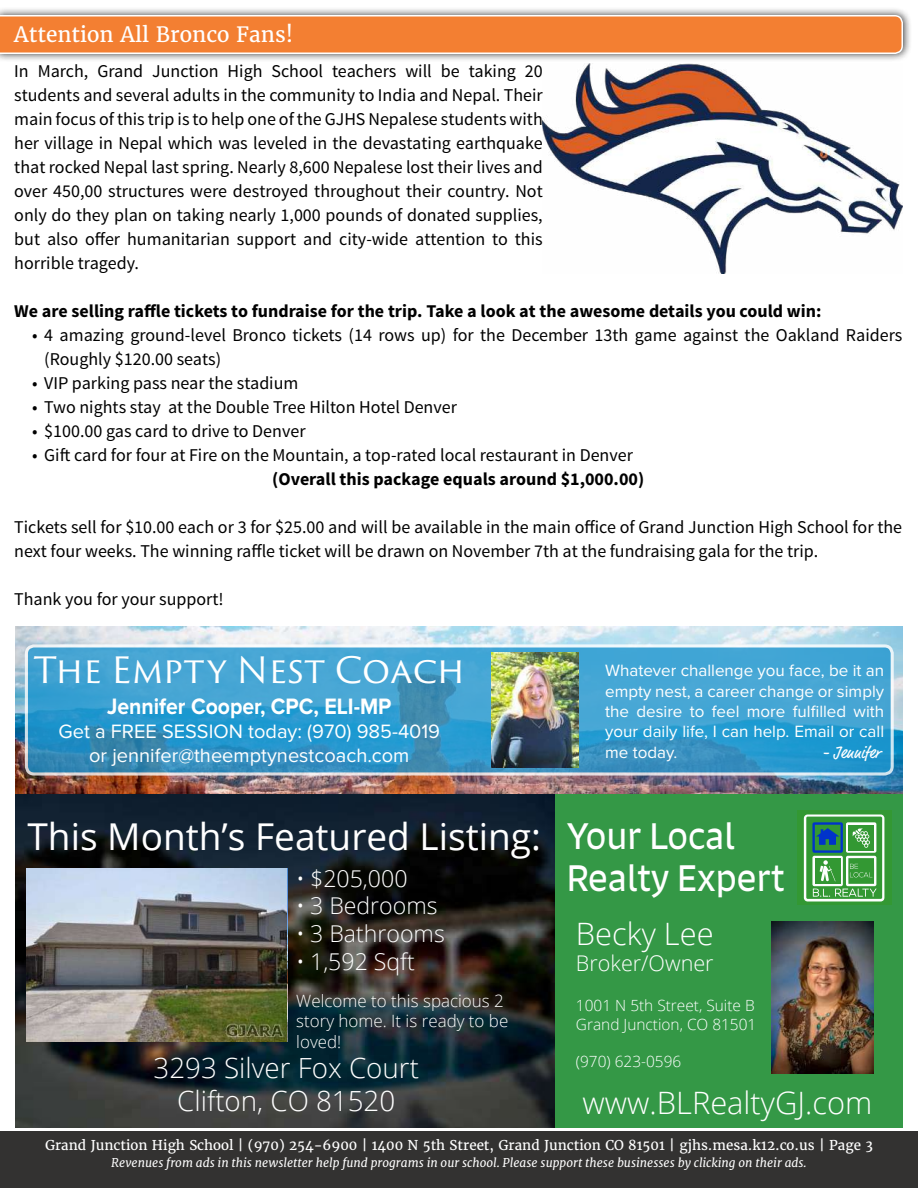
<style>
.page{position:relative;width:918px;height:1188px;background:#fff}
.page>*{position:absolute;margin:0;border:0;box-sizing:border-box;transform-origin:0 0}
.t1{font:37.05px "Open Sans";color:#fff}
.t2{font:35.4px/41.7px "Signo";color:#fff}
.t3{font:35.4px "Trajan Sans Pro";color:#fff}
.t4{font:300 30.9px "Open Sans";color:#fff}
.t5{font:300 27.75px/33.3px "Open Sans";color:#fff;text-align:center}
.t6{font:300 23.1px "Open Sans";color:#fff}
.t7{font:700 23.1px "Proxima Nova";color:#fff;scale:.92 1}
.t8{font:300 21.6px "Open Sans";color:#fff}
.t9{font:21px "Merriweather";color:#fff}
.t10{font:20.1px/24px "Proxima Nova";color:#fff;text-align:center}
.t11{font:18px/24px "Source Sans Pro";color:#000}
.t12{font:700 18px "Source Sans Pro";color:#000}
.t13{font:16.95px/20.4px "Proxima Nova";color:#fff;text-align:justify}
.t14{font:300 16.95px/20.4px "Open Sans";color:#fff}
.t15{font:16.95px "Market OT";color:#fff}
.t16{font:300 15.45px/18.5px "Open Sans";color:#fff}
.t17{font:13.5px "Merriweather";color:#fff}
.t18{font:italic 12px "Merriweather";color:#fff}
</style>
<div class="page">
<div style="left:0;top:1131px;width:918px;height:57px;background:#333231"></div>
<div style="left:0;top:7px;width:913px;height:55px;background:#000;opacity:.75"></div>
<svg style="left:0;top:14px;width:904px;height:41px"></svg>
<img style="left:543px;top:64px;width:360px;height:209px">
<img style="left:15px;top:795px;width:540px;height:333px">
<div style="left:555px;top:795px;width:348px;height:333px;background:#349846"></div>
<div style="left:797px;top:810px;width:94px;height:95px;background:#339833"></div>
<svg style="left:804px;top:814px;width:80px;height:88px"></svg>
<img style="left:772px;top:921px;width:101px;height:153px">
<img style="left:26px;top:868px;width:261px;height:174px">
<img style="left:15px;top:627px;width:888px;height:166px">
<svg style="left:26px;top:646px;width:866px;height:128px"></svg>
<div style="left:25px;top:644px;width:869px;height:132px;border:3px solid #fff;border-radius:8px"></div>
<img style="left:492px;top:652px;width:87px;height:116px">
<p class="t9" style="left:14px;top:22px;width:281px">Attention All Bronco Fans!</p>
<p class="t11" style="left:14px;top:60px;width:530px;text-align:justify">In March, Grand Junction High School teachers will be taking 20 students and several adults in the community to India and Nepal. Their main focus of this trip is to help one of the GJHS Nepalese students with her village in Nepal which was leveled in the devastating earthquake that rocked Nepal last spring. Nearly 8,600 Nepalese lost their lives and over 450,00 structures were destroyed throughout their country. Not only do they plan on taking nearly 1,000 pounds of donated supplies, but also offer humanitarian support and city-wide attention to this horrible tragedy.</p>
<p class="t12" style="left:14px;top:300px;width:809px">We are selling raffle tickets to fundraise for the trip. Take a look at the awesome details you could win:</p>
<p class="t11" style="left:44px;top:324px;width:860px;text-indent:-12px">• 4 amazing ground-level Bronco tickets (14 rows up) for the December 13th game against the Oakland Raiders (Roughly $120.00 seats)</p>
<p class="t11" style="left:32px;top:372px;width:268px">• VIP parking pass near the stadium</p>
<p class="t11" style="left:32px;top:396px;width:426px">• Two nights stay at the Double Tree Hilton Hotel Denver</p>
<p class="t11" style="left:32px;top:420px;width:275px">• $100.00 gas card to drive to Denver</p>
<p class="t11" style="left:32px;top:444px;width:602px">• Gift card for four at Fire on the Mountain, a top-rated local restaurant in Denver</p>
<p class="t12" style="left:272px;top:468px;width:374px">(Overall this package equals around $1,000.00)</p>
<p class="t11" style="left:14px;top:516px;width:889px">Tickets sell for $10.00 each or 3 for $25.00 and will be available in the main office of Grand Junction High School for the next four weeks. The winning raffle ticket will be drawn on November 7th at the fundraising gala for the trip.</p>
<p class="t11" style="left:14px;top:588px;width:211px">Thank you for your support!</p>
<h2 class="t3" style="left:34px;top:645px;width:433px">The Empty Nest Coach</h2>
<p class="t7" style="left:107px;top:693px;width:311px">Jennifer Cooper, CPC, ELI-MP</p>
<p class="t10" style="left:58px;top:719px;width:383px">Get a FREE SESSION today: (970) 985-4019 or jennifer@theemptynestcoach.com</p>
<h1 class="t1" style="left:27px;top:811px;width:515px">This Month’s Featured Listing:</h1>
<p class="t6" style="left:296px;top:862px;width:113px">• $205,000</p>
<p class="t6" style="left:296px;top:890px;width:143px">• 3 Bedrooms</p>
<p class="t6" style="left:296px;top:918px;width:150px">• 3 Bathrooms</p>
<p class="t6" style="left:296px;top:946px;width:120px">• 1,592 Sqft</p>
<p class="t14" style="left:296px;top:990px;width:214px">Welcome to this spacious 2 story home. It is ready to be loved!</p>
<h3 class="t5" style="left:154px;top:1050px;width:267px">3293 Silver Fox Court<br>Clifton, CO 81520</h3>
<p class="t13" style="left:605px;top:661px;width:281px">Whatever challenge you face, be it an empty nest, a career change or simply the desire to feel more fulfilled with your daily life, I can help. Email or call me today.</p>
<p class="t15" style="left:822px;top:742px;width:60px">- Jennifer</p>
<h2 class="t2" style="left:567px;top:815px;width:219px">Your Local<br>Realty Expert</h2>
<h3 class="t4" style="left:576px;top:912px;width:139px">Becky Lee</h3>
<p class="t8" style="left:576px;top:948px;width:139px">Broker/Owner</p>
<p class="t16" style="left:576px;top:996px;width:182px">1001 N 5th Street, Suite B<br>Grand Junction, CO 81501</p>
<p class="t16" style="left:576px;top:1052px;width:107px">(970) 623-0596</p>
<h3 class="t4" style="left:583px;top:1081px;width:291px">www.BLRealtyGJ.com</h3>
<p class="t17" style="left:45px;top:1137px;width:829px">Grand Junction High School | (970) 254-6900 | 1400 N 5th Street, Grand Junction CO 81501 | gjhs.mesa.k12.co.us | Page 3</p>
<p class="t18" style="left:111px;top:1155px;width:697px">Revenues from ads in this newsletter help fund programs in our school. Please support these businesses by clicking on their ads.</p>
</div>
